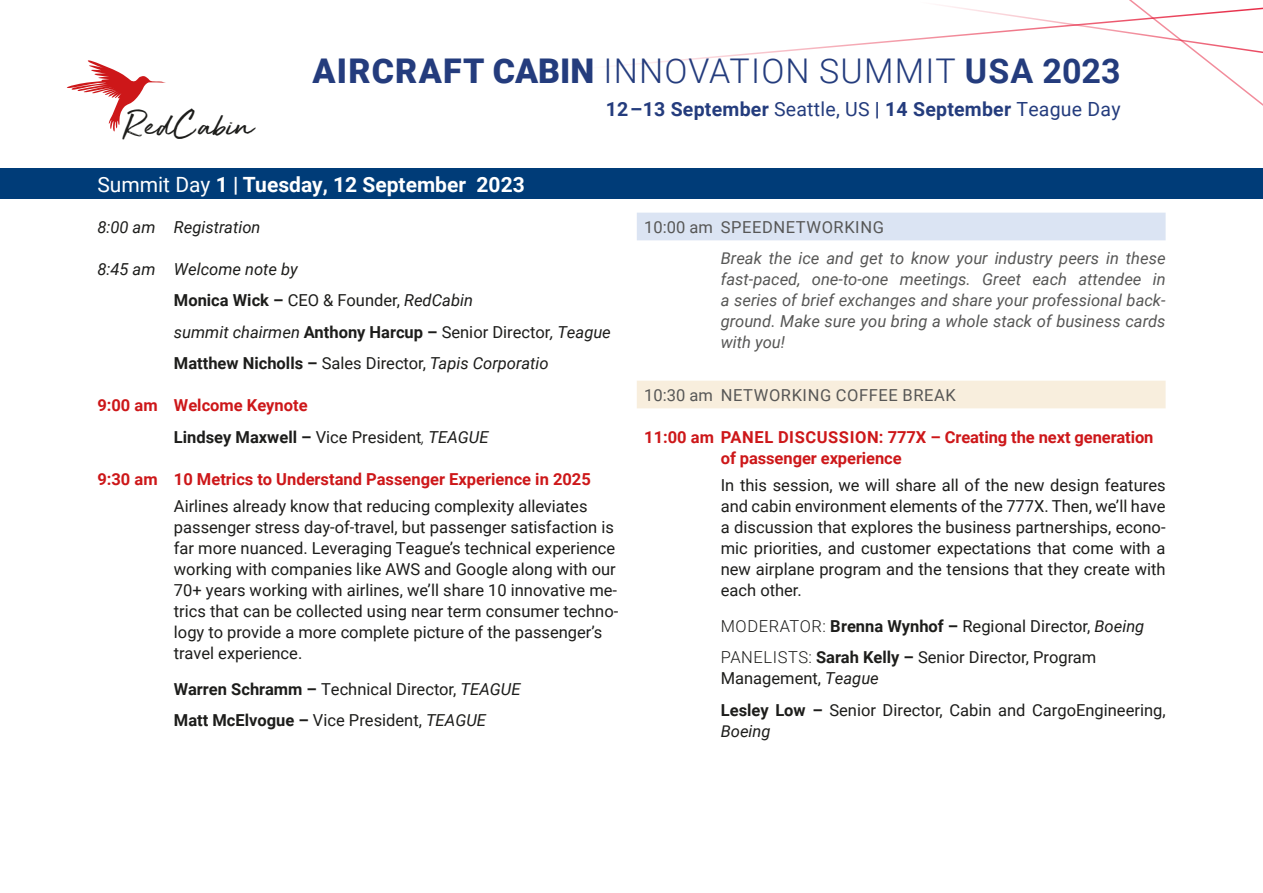
<style>
.page{position:relative;width:1263px;height:893px;background:#fff}
.page>*{position:absolute;margin:0;border:0;box-sizing:border-box;transform-origin:0 0}
.t1{font:37.2px "Golden Plains";color:#1d1d1b}
.t2{font:300 34.05px "Roboto";letter-spacing:.035em;color:#243c7d}
.t3{font:700 21px "Roboto";color:#fff}
.t4{font:700 19.5px "Roboto";letter-spacing:.01em;color:#243c7d}
.t5{font:16.5px/21px "Roboto";color:#1d1d1b}
.t6{font:italic 16.5px/21px "Roboto";color:#575756;text-align:justify}
.t7{font:700 16.5px/21px "Roboto";color:#cd1719}
.t8{font:700 16.5px "Roboto";color:#1d1d1b}
.t9{font:italic 16.5px "Roboto";color:#1d1d1b}
.Balken_Gold{font:16.5px "Roboto";letter-spacing:.035em;color:#575756}
.Balken_Blau{font:16.5px "Roboto";letter-spacing:.035em;color:#575756}
.s1{font-weight:900}
.s2{font-weight:700}
.s3{font-weight:400}
.s4{font-style:italic}
.s5{font-weight:700;font-style:normal}
.s6{font-style:normal}
.s7{font-weight:400;font-style:italic}
.s8{font-weight:300;font-style:italic}
.s9{font-weight:300}
</style>
<div class="page">
<svg style="left:617px;top:49px;width:175px;height:17px"></svg>
<svg style="left:792px;top:0;width:471px;height:106px"></svg>
<svg style="left:66px;top:60px;width:100px;height:72px"></svg>
<div style="left:0;top:168px;width:1263px;height:31px;background:#003c78"></div>
<div style="left:637px;top:213px;width:528px;height:27px;background:#dbe4f3"></div>
<div style="left:637px;top:381px;width:528px;height:27px;background:#f8eedd"></div>
<h1 class="t1" style="left:125px;top:106px;width:130px">RedCabin</h1>
<h2 class="t2" style="left:313px;top:47px;width:809px"><span class="s1">AIRCRAFT CABIN</span> INNOVATION SUMMIT <span class="s2">USA 2023</span></h2>
<p class="t4" style="left:606px;top:95px;width:516px">12–13 September <span class="s3">Seattle, US</span> | 14 September <span class="s3">Teague Day</span></p>
<p class="t3" style="left:97px;top:170px;width:429px"><span class="s3">Summit Day</span> 1 | Tuesday, 12 September 2023</p>
<p class="t9" style="left:97px;top:215px;width:165px">8:00 am Registration</p>
<p class="t9" style="left:97px;top:257px;width:202px">8:45 am Welcome note by</p>
<p class="t5" style="left:174px;top:289px;width:300px"><span class="s2">Monica Wick –</span> CEO &amp; Founder, <span class="s4">RedCabin</span></p>
<p class="t9" style="left:174px;top:320px;width:438px">summit chairmen <span class="s5">Anthony Harcup –</span> <span class="s6">Senior Director</span>, Teague</p>
<p class="t8" style="left:174px;top:352px;width:376px">Matthew Nicholls – <span class="s3">Sales Director,</span> <span class="s7">Tapis Corporatio</span></p>
<p class="t7" style="left:97px;top:394px;width:212px">9:00 am Welcome Keynote</p>
<p class="t8" style="left:174px;top:425px;width:316px">Lindsey Maxwell – <span class="s3">Vice President</span><span class="s8">,</span> <span class="s7">TEAGUE</span></p>
<p class="t7" style="left:97px;top:468px;width:495px">9:30 am 10 Metrics to Understand Passenger Experience in 2025</p>
<p class="t5" style="left:174px;top:495px;width:446px">Airlines already know that reducing complexity alleviates passenger stress day-of-travel, but passenger satisfaction is far more nuanced. Leveraging Teague’s technical experience working with companies like AWS and Google along with our 70+ years working with airlines, we’ll share 10 innovative me&shy;trics that can be collected using near term consumer techno&shy;logy to provide a more complete picture of the passenger’s travel experience.</p>
<p class="t5" style="left:174px;top:678px;width:348px"><span class="s2">Warren Schramm –</span> Technical Director, <span class="s4">TEAGUE</span></p>
<p class="t8" style="left:174px;top:709px;width:314px">Matt McElvogue – <span class="s3">Vice President,</span> <span class="s7">TEAGUE</span></p>
<p class="Balken_Blau" style="left:644px;top:215px;width:241px">10:00 am SPEEDNETWORKING</p>
<p class="t6" style="left:721px;top:247px;width:446px">Break the ice and get to know your industry peers in these fast-paced, one-to-one meetings. Greet each attendee in a series of brief exchanges and share your professional back&shy;ground. Make sure you bring a whole stack of business cards with you!</p>
<p class="Balken_Gold" style="left:644px;top:383px;width:313px">10:30 am NETWORKING COFFEE BREAK</p>
<p class="t7" style="left:721px;top:426px;width:434px;text-indent:-77px">11:00 am PANEL DISCUSSION: 777X – Creating the next generation of passenger experience</p>
<p class="t5" style="left:721px;top:474px;width:446px;text-align:justify">In this session, we will share all of the new design features and cabin environment elements of the 777X. Then, we’ll have a discussion that explores the business partnerships, econo&shy;mic priorities, and customer expectations that come with a new airplane program and the tensions that they create with each other.</p>
<p class="t5" style="left:721px;top:615px;width:425px"><span class="s9">MODERATOR:</span> <span class="s2">Brenna Wynhof –</span> Regional Director, <span class="s4">Boeing</span></p>
<p class="t5" style="left:721px;top:646px;width:377px"><span class="s9">PANELISTS:</span> <span class="s2">Sarah Kelly –</span> Senior Director, Program<br>Management, <span class="s4">Teague</span></p>
<p class="t5" style="left:721px;top:699px;width:446px"><span class="s2">Lesley Low –</span> Senior Director, Cabin and CargoEngineering,<br><span class="s4">Boeing</span></p>
</div>
